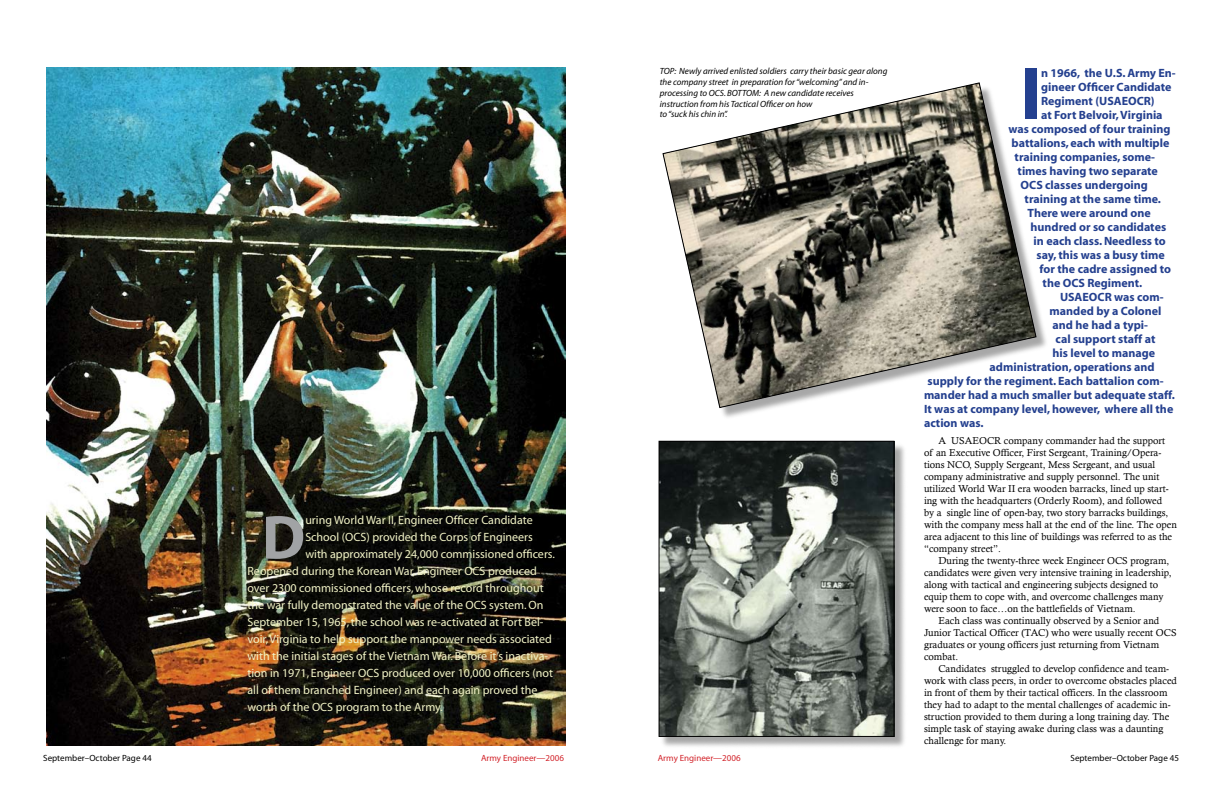
<style>
.page{position:relative;width:1224px;height:792px;background:#fff}
.page>*{position:absolute;margin:0;border:0;box-sizing:border-box;transform-origin:0 0}
.t1{font:700 74.3px "Myriad";color:#24408f}
.t2{font:700 62.4px "Myriad";color:#a1a3a5}
.t3{font:700 12px "Myriad";color:#24408f}
.t4{font:12px "Myriad";color:#f3f4c7}
.t5{font:10px/12px "Calisto";color:#000}
.t6{font:italic 9px/10.8px "Myriad";color:#000}
.t7{font:9px "Myriad";color:#000}
.t8{font:9px "Myriad";color:#d2232a}
</style>
<div class="page">
<div style="left:664px;top:84px;width:385px;height:336px;background:#000;opacity:.35"></div>
<svg style="left:662px;top:82px;width:375px;height:326px"></svg>
<div style="left:660px;top:442px;width:247px;height:308px;background:#000;opacity:.35"></div>
<img style="left:661px;top:443px;width:231px;height:292px">
<div style="left:659px;top:441px;width:235px;height:296px;border:1px solid #000"></div>
<img style="left:47px;top:68px;width:518px;height:677px">
<h2 class="t2" style="left:262px;top:505px;width:45px">D</h2>
<p class="t4" style="left:305px;top:514px;width:229px">uring World War II, Engineer Officer Candidate</p>
<p class="t4" style="left:305px;top:531px;width:229px">School (OCS) provided the Corps of Engineers</p>
<p class="t4" style="left:305px;top:548px;width:251px">with approximately 24,000 commissioned officers.</p>
<p class="t4" style="left:248px;top:565px;width:291px">Reopened during the Korean War, Engineer OCS produced</p>
<p class="t4" style="left:248px;top:582px;width:298px">over 2300 commissioned officers, whose record throughout</p>
<p class="t4" style="left:248px;top:599px;width:297px">the war fully demonstrated the value of the OCS system. On</p>
<p class="t4" style="left:248px;top:616px;width:298px">September 15, 1965, the school was re-activated at Fort Bel-</p>
<p class="t4" style="left:248px;top:633px;width:306px">voir, Virginia to help support the manpower needs associated</p>
<p class="t4" style="left:248px;top:650px;width:302px">with the initial stages of the Vietnam War. Before it’s inactiva-</p>
<p class="t4" style="left:248px;top:667px;width:307px">tion in 1971, Engineer OCS produced over 10,000 officers (not</p>
<p class="t4" style="left:248px;top:684px;width:292px">all of them branched Engineer) and each again proved the</p>
<p class="t4" style="left:248px;top:701px;width:197px">worth of the OCS program to the Army.</p>
<p class="t6" style="left:660px;top:66px;width:229px">TOP: Newly arrived enlisted soldiers carry their basic gear along the company street in preparation for “welcoming” and in&shy;processing to OCS. BOTTOM: A new candidate receives instruction from his Tactical Officer on how<br>to “suck his chin in”.</p>
<h1 class="t1" style="left:1020px;top:55px;width:23px">I</h1>
<p class="t3" style="left:1041px;top:66px;width:136px">n 1966, the U.S. Army En-</p>
<p class="t3" style="left:1041px;top:80px;width:132px">gineer Officer Candidate</p>
<p class="t3" style="left:1041px;top:94px;width:115px">Regiment (USAEOCR)</p>
<p class="t3" style="left:1041px;top:108px;width:123px">at Fort Belvoir, Virginia</p>
<p class="t3" style="left:1009px;top:122px;width:163px">was composed of four training</p>
<p class="t3" style="left:1012px;top:136px;width:159px">battalions, each with multiple</p>
<p class="t3" style="left:1015px;top:150px;width:142px">training companies, some-</p>
<p class="t3" style="left:1018px;top:164px;width:142px">times having two separate</p>
<p class="t3" style="left:1021px;top:178px;width:129px">OCS classes undergoing</p>
<p class="t3" style="left:1025px;top:192px;width:138px">training at the same time.</p>
<p class="t3" style="left:1028px;top:206px;width:125px">There were around one</p>
<p class="t3" style="left:1031px;top:220px;width:137px">hundred or so candidates</p>
<p class="t3" style="left:1034px;top:234px;width:134px">in each class. Needless to</p>
<p class="t3" style="left:1037px;top:248px;width:130px">say, this was a busy time</p>
<p class="t3" style="left:1040px;top:262px;width:133px">for the cadre assigned to</p>
<p class="t3" style="left:1043px;top:276px;width:101px">the OCS Regiment.</p>
<p class="t3" style="left:1060px;top:290px;width:105px">USAEOCR was com-</p>
<p class="t3" style="left:1050px;top:304px;width:113px">manded by a Colonel</p>
<p class="t3" style="left:1053px;top:318px;width:97px">and he had a typi-</p>
<p class="t3" style="left:1056px;top:332px;width:101px">cal support staff at</p>
<p class="t3" style="left:1053px;top:346px;width:104px">his level to manage</p>
<p class="t3" style="left:990px;top:360px;width:167px">administration, operations and</p>
<p class="t3" style="left:928px;top:374px;width:238px">supply for the regiment. Each battalion com-</p>
<p class="t3" style="left:924px;top:388px;width:252px">mander had a much smaller but adequate staff.</p>
<p class="t3" style="left:924px;top:402px;width:251px">It was at company level, however, where all the</p>
<p class="t3" style="left:924px;top:416px;width:61px">action was.</p>
<p class="t5" style="left:924px;top:434px;width:254px;text-indent:14px">A USAEOCR company commander had the support<br>of an Executive Officer, First Sergeant, Training/Opera&shy;tions NCO, Supply Sergeant, Mess Sergeant, and usual company administrative and supply personnel. The unit utilized World War II era wooden barracks, lined up start&shy;ing with the headquarters (Orderly Room), and followed<br>by a single line of open-bay, two story barracks buildings, with the company mess hall at the end of the line. The open area adjacent to this line of buildings was referred to as the “company street”.</p>
<p class="t5" style="left:924px;top:554px;width:249px;text-indent:14px">During the twenty-three week Engineer OCS program, candidates were given very intensive training in leadership, along with tactical and engineering subjects designed to equip them to cope with, and overcome challenges many were soon to face…on the battlefields of Vietnam.</p>
<p class="t5" style="left:924px;top:614px;width:254px;text-indent:14px">Each class was continually observed by a Senior and Junior Tactical Officer (TAC) who were usually recent OCS graduates or young officers just returning from Vietnam combat.</p>
<p class="t5" style="left:924px;top:662px;width:255px;text-indent:14px">Candidates struggled to develop confidence and team&shy;work with class peers, in order to overcome obstacles placed in front of them by their tactical officers. In the classroom they had to adapt to the mental challenges of academic in&shy;struction provided to them during a long training day. The simple task of staying awake during class was a daunting challenge for many.</p>
<p class="t7" style="left:43px;top:754px;width:110px">September–October Page 44</p>
<p class="t8" style="left:481px;top:754px;width:84px">Army Engineer—2006</p>
<p class="t8" style="left:658px;top:754px;width:84px">Army Engineer—2006</p>
<p class="t7" style="left:1071px;top:754px;width:110px">September–October Page 45</p>
</div>
